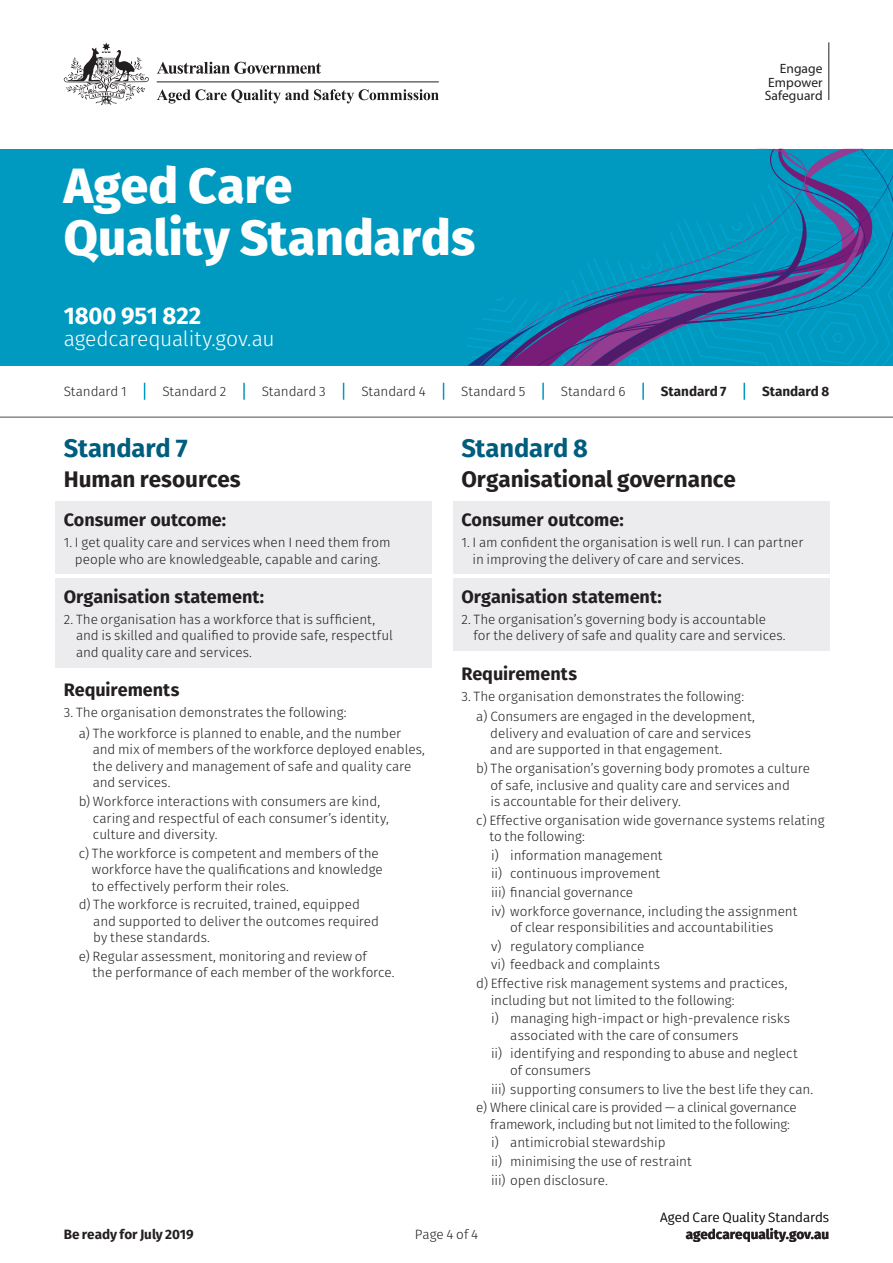
<style>
.page{position:relative;width:893px;height:1263px;background:#fff}
.page>*{position:absolute;margin:0;border:0;box-sizing:border-box;transform-origin:0 0}
.Main_header{font:800 49.5px/52.5px "Fira Sans";color:#fff}
.t1{font:700 25.5px "Fira Sans";letter-spacing:-.005em;color:#005d7d}
.t2{font:700 24px "Fira Sans";letter-spacing:-.005em;color:#fff}
.t3{font:700 22.5px "Fira Sans";letter-spacing:-.005em;color:#231f20}
.t4{font:300 21px "Fira Sans";letter-spacing:-.005em;color:#fff}
.H3{font:700 18px "Fira Sans";color:#231f20}
.bullets_with_letters{font:300 13.5px/16.5px "Fira Sans";letter-spacing:-.005em;color:#231f20}
.Body_text{font:300 13.5px/16.5px "Fira Sans";letter-spacing:-.005em;color:#231f20}
.bullets_with_numeral{font:300 13.5px/16.5px "Fira Sans";letter-spacing:-.005em;color:#231f20}
.bullets_with_letters-2{font:300 13.5px/16.5px "Fira Sans";letter-spacing:-.025em;color:#231f20;text-align:center}
.Body_text-2{font:700 13.5px "Fira Sans";color:#231f20}
.t5{font:13.5px/13.5px "Myriad Pro";letter-spacing:.005em;color:#231f20;text-align:justify}
.s1{font-weight:700}
</style>
<div class="page">
<div style="left:55px;top:502px;width:377px;height:72px;background:#ececee"></div>
<div style="left:453px;top:502px;width:376px;height:72px;background:#ececee"></div>
<div style="left:55px;top:578px;width:377px;height:90px;background:#ececee"></div>
<div style="left:453px;top:578px;width:376px;height:73px;background:#ececee"></div>
<div style="left:0;top:149px;width:893px;height:217px;background:#0099bf"></div>
<svg style="left:157px;top:89px;width:282px;height:14px"></svg>
<svg style="left:157px;top:62px;width:164px;height:12px"></svg>
<svg style="left:64px;top:43px;width:85px;height:62px"></svg>
<hr style="left:157px;top:81px;width:282px;height:1px;background:#231f20">
<hr style="left:828px;top:42px;width:1px;height:58px;background:#231f20">
<svg style="left:466px;top:149px;width:427px;height:217px"></svg>
<svg style="left:144px;top:383px;width:1px;height:17px"></svg>
<svg style="left:343px;top:383px;width:1px;height:17px"></svg>
<svg style="left:542px;top:383px;width:2px;height:17px"></svg>
<svg style="left:243px;top:383px;width:2px;height:17px"></svg>
<svg style="left:443px;top:383px;width:1px;height:17px"></svg>
<svg style="left:642px;top:383px;width:2px;height:17px"></svg>
<svg style="left:743px;top:383px;width:2px;height:17px"></svg>
<hr style="left:0;top:417px;width:893px;height:1px;background:#4b4c4d">
<p class="Main_header" style="left:64px;top:155px;width:413px">Aged Care<br>Quality Standards</p>
<p class="t2" style="left:64px;top:296px;width:139px">1800 951 822</p>
<p class="t4" style="left:64px;top:324px;width:212px">agedcarequality.gov.au</p>
<p class="t5" style="left:765px;top:62px;width:59px;text-indent:15px">Engage Empower Safeguard</p>
<p class="Body_text" style="left:64px;top:383px;width:65px">Standard 1</p>
<p class="Body_text" style="left:162px;top:383px;width:65px">Standard 2</p>
<p class="Body_text" style="left:262px;top:383px;width:66px">Standard 3</p>
<p class="Body_text" style="left:361px;top:383px;width:66px">Standard 4</p>
<p class="Body_text" style="left:461px;top:383px;width:66px">Standard 5</p>
<p class="Body_text" style="left:561px;top:383px;width:66px">Standard 6</p>
<p class="Body_text-2" style="left:661px;top:380px;width:67px">Standard 7</p>
<p class="Body_text-2" style="left:762px;top:380px;width:69px">Standard 8</p>
<h1 class="t1" style="left:64px;top:427px;width:125px">Standard 7</h1>
<h2 class="t3" style="left:64px;top:460px;width:179px">Human resources</h2>
<h2 class="H3" style="left:64px;top:505px;width:164px">Consumer outcome:</h2>
<p class="Body_text" style="left:64px;top:534px;width:328px;text-align:center">1. I get quality care and services when I need them from people who are knowledgeable, capable and caring.</p>
<h2 class="H3" style="left:64px;top:582px;width:202px">Organisation statement:</h2>
<p class="Body_text" style="left:76px;top:611px;width:318px;text-indent:-12px">2. The organisation has a workforce that is sufficient, and is skilled and qualified to provide safe, respectful and quality care and services.</p>
<h2 class="H3" style="left:64px;top:675px;width:117px">Requirements</h2>
<p class="Body_text" style="left:64px;top:704px;width:284px">3. The organisation demonstrates the following:</p>
<p class="bullets_with_letters" style="left:93px;top:725px;width:334px;text-indent:-14px">a) The workforce is planned to enable, and the number and mix of members of the workforce deployed enables, the delivery and management of safe and quality care and services.</p>
<p class="bullets_with_letters" style="left:93px;top:793px;width:297px;text-indent:-14px">b) Workforce interactions with consumers are kind, caring and respectful of each consumer’s identity, culture and diversity.</p>
<p class="bullets_with_letters" style="left:92px;top:845px;width:292px;text-indent:-13px">c) The workforce is competent and members of the workforce have the qualifications and knowledge to effectively perform their roles.</p>
<p class="bullets_with_letters" style="left:93px;top:896px;width:287px;text-indent:-15px">d) The workforce is recruited, trained, equipped and supported to deliver the outcomes required by these standards.</p>
<p class="bullets_with_letters" style="left:92px;top:948px;width:304px;text-indent:-14px">e) Regular assessment, monitoring and review of<br>the performance of each member of the workforce.</p>
<h1 class="t1" style="left:461px;top:427px;width:128px">Standard 8</h1>
<h2 class="t3" style="left:461px;top:460px;width:276px">Organisational governance</h2>
<h2 class="H3" style="left:461px;top:505px;width:164px">Consumer outcome:</h2>
<p class="Body_text" style="left:473px;top:534px;width:332px;text-indent:-11px">1. I am confident the organisation is well run. I can partner in improving the delivery of care and services.</p>
<h2 class="H3" style="left:461px;top:582px;width:202px">Organisation statement:</h2>
<p class="Body_text" style="left:474px;top:611px;width:314px;text-indent:-12px">2. The organisation’s governing body is accountable for the delivery of safe and quality care and services.</p>
<h2 class="H3" style="left:461px;top:658px;width:117px">Requirements</h2>
<p class="Body_text" style="left:461px;top:688px;width:284px">3. The organisation demonstrates the following:</p>
<p class="bullets_with_letters" style="left:490px;top:708px;width:266px;text-indent:-14px">a) Consumers are engaged in the development, delivery and evaluation of care and services and are supported in that engagement.</p>
<p class="bullets_with_letters" style="left:491px;top:760px;width:321px;text-indent:-14px">b) The organisation’s governing body promotes a culture of safe, inclusive and quality care and services and<br>is accountable for their delivery.</p>
<p class="bullets_with_letters" style="left:489px;top:812px;width:336px;text-indent:-13px">c) Effective organisation wide governance systems relating to the following:</p>
<p class="bullets_with_numeral" style="left:491px;top:847px;width:173px">i) information management</p>
<p class="bullets_with_numeral" style="left:491px;top:865px;width:171px">ii) continuous improvement</p>
<p class="bullets_with_numeral" style="left:491px;top:884px;width:144px">iii) financial governance</p>
<p class="bullets_with_numeral" style="left:491px;top:903px;width:308px;text-align:center">iv) workforce governance, including the assignment of clear responsibilities and accountabilities</p>
<p class="bullets_with_numeral" style="left:491px;top:938px;width:155px">v) regulatory compliance</p>
<p class="bullets_with_numeral" style="left:491px;top:956px;width:170px">vi) feedback and complaints</p>
<p class="bullets_with_letters" style="left:491px;top:975px;width:298px;text-indent:-15px">d) Effective risk management systems and practices, including but not limited to the following:</p>
<p class="bullets_with_numeral" style="left:510px;top:1010px;width:281px;text-indent:-19px">i) managing high-impact or high-prevalence risks associated with the care of consumers</p>
<p class="bullets_with_numeral" style="left:510px;top:1045px;width:289px;text-indent:-19px">ii) identifying and responding to abuse and neglect of consumers</p>
<p class="bullets_with_numeral" style="left:491px;top:1080px;width:324px">iii) supporting consumers to live the best life they can.</p>
<p class="bullets_with_letters-2" style="left:476px;top:1099px;width:322px">e) Where clinical care is provided — a clinical governance framework, including but not limited to the following:</p>
<p class="bullets_with_numeral" style="left:491px;top:1134px;width:176px">i) antimicrobial stewardship</p>
<p class="bullets_with_numeral" style="left:491px;top:1153px;width:202px">ii) minimising the use of restraint</p>
<p class="bullets_with_numeral" style="left:491px;top:1171px;width:118px">iii) open disclosure.</p>
<p class="Body_text-2" style="left:64px;top:1222px;width:131px">Be ready for July 2019</p>
<p class="bullets_with_letters" style="left:415px;top:1225px;width:65px">Page 4 of 4</p>
<p class="Body_text" style="left:660px;top:1209px;width:170px;text-align:right">Aged Care Quality Standards <span class="s1">agedcarequality.gov.au</span></p>
</div>
